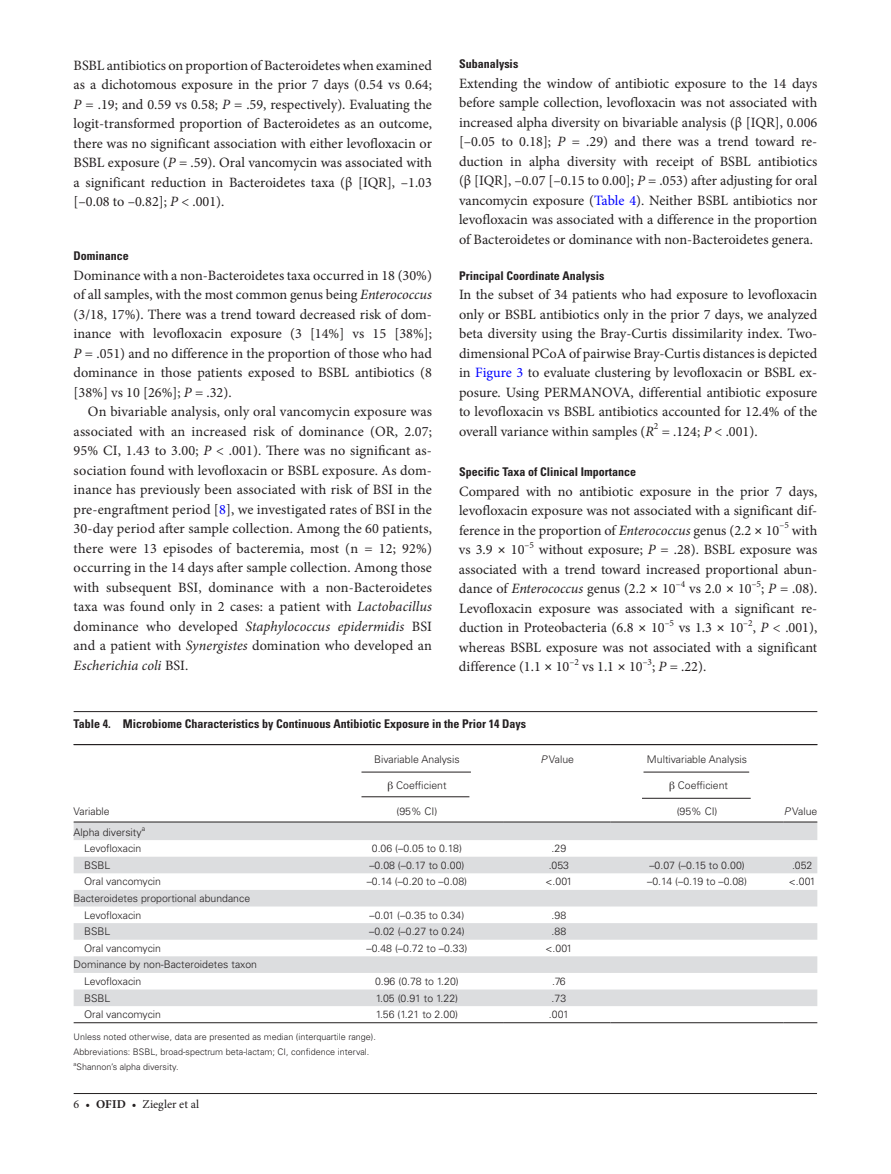
<style>
.page{position:relative;width:891px;height:1174px;background:#fff}
.page>*{position:absolute;margin:0;border:0;box-sizing:border-box;transform-origin:0 0}
.t1{font:14.25px/19.5px "Minion Pro";color:#231f20;text-align:justify}
.t2{font:700 condensed 12px "Univers LT Std";color:#231f20}
.t3{font:12px "Minion Pro";color:#231f20}
.t4{font:300 10.5px/16.6px "Univers LT Std";color:#231f20}
.t5{font:300 9px/15px "Univers LT Std";color:#231f20}
.s1{font-style:italic}
.s2{color:#00f}
.s3{font-family:"Gandhari Unicode"}
.s4{font-family:"Gandhari Unicode";font-weight:400}
.s5{font-weight:700}
</style>
<div class="page">
<hr style="left:74px;top:1093px;width:743px;height:1px;background:#231f20">
<hr style="left:74px;top:711px;width:743px;height:1px;background:#231f20">
<svg style="left:361px;top:771px;width:389px;height:2px"></svg>
<svg style="left:74px;top:823px;width:743px;height:183px;fill:#dcdddf"></svg>
<hr style="left:74px;top:744px;width:256px;height:1px;background:#231f20">
<hr style="left:330px;top:744px;width:174px;height:1px;background:#231f20">
<hr style="left:504px;top:744px;width:107px;height:1px;background:#231f20">
<hr style="left:611px;top:744px;width:173px;height:1px;background:#231f20">
<hr style="left:784px;top:744px;width:33px;height:1px;background:#231f20">
<hr style="left:330px;top:822px;width:174px;height:1px;background:#231f20">
<hr style="left:504px;top:822px;width:107px;height:1px;background:#231f20">
<hr style="left:611px;top:822px;width:173px;height:1px;background:#231f20">
<hr style="left:74px;top:1022px;width:256px;height:1px;background:#231f20">
<hr style="left:330px;top:1022px;width:174px;height:1px;background:#231f20">
<hr style="left:504px;top:1022px;width:107px;height:1px;background:#231f20">
<hr style="left:611px;top:1022px;width:173px;height:1px;background:#231f20">
<hr style="left:74px;top:822px;width:256px;height:1px;background:#231f20">
<hr style="left:784px;top:1022px;width:33px;height:1px;background:#231f20">
<hr style="left:784px;top:822px;width:33px;height:1px;background:#231f20">
<hr style="left:361px;top:772px;width:110px;height:1px;background:#231f20">
<hr style="left:644px;top:772px;width:105px;height:1px;background:#231f20">
<hr style="left:361px;top:796px;width:108px;height:1px;background:#231f20">
<hr style="left:642px;top:798px;width:109px;height:1px;background:#231f20">
<p class="t1" style="left:74px;top:55px;width:360px">BSBL antibiotics on proportion of Bacteroidetes when examined as a dichotomous exposure in the prior 7 days (0.54 vs 0.64; <span class="s1">P</span> = .19; and 0.59 vs 0.58; <span class="s1">P</span> = .59, respectively). Evaluating the logit-transformed proportion of Bacteroidetes as an outcome, there was no significant association with either levofloxacin or BSBL exposure (<span class="s1">P</span> = .59). Oral vancomycin was associated with a significant reduction in Bacteroidetes taxa (β [IQR], –1.03 [–0.08 to –0.82]; <span class="s1">P</span> &lt; .001).</p>
<p class="t2" style="left:74px;top:249px;width:57px">Dominance</p>
<p class="t1" style="left:74px;top:265px;width:360px">Dominance with a non-Bacteroidetes taxa occurred in 18 (30%) of all samples, with the most common genus being <span class="s1">Enterococcus </span>(3/18, 17%). There was a trend toward decreased risk of dom&shy;inance with levofloxacin exposure (3 [14%] vs 15 [38%]; <span class="s1">P</span> = .051) and no difference in the proportion of those who had dominance in those patients exposed to BSBL antibiotics (8 [38%] vs 10 [26%]; <span class="s1">P</span> = .32).</p>
<p class="t1" style="left:74px;top:402px;width:360px;text-indent:14px">On bivariable analysis, only oral vancomycin exposure was associated with an increased risk of dominance (OR, 2.07; 95% CI, 1.43 to 3.00; <span class="s1">P</span> &lt; .001). There was no significant as&shy;sociation found with levofloxacin or BSBL exposure. As dom&shy;inance has previously been associated with risk of BSI in the pre-engraftment period [<span class="s2">8</span>], we investigated rates of BSI in the 30-day period after sample collection. Among the 60 patients, there were 13 episodes of bacteremia, most (n = 12; 92%) occurring in the 14 days after sample collection. Among those with subsequent BSI, dominance with a non-Bacteroidetes taxa was found only in 2 cases: a patient with <span class="s1">Lactobacillus </span>dominance who developed <span class="s1">Staphylococcus epidermidis</span> BSI and a patient with <span class="s1">Synergistes</span> domination who developed an <span class="s1">Escherichia coli</span> BSI.</p>
<p class="t2" style="left:459px;top:56px;width:61px">Subanalysis</p>
<p class="t1" style="left:459px;top:73px;width:360px">Extending the window of antibiotic exposure to the 14 days before sample collection, levofloxacin was not associated with increased alpha diversity on bivariable analysis (β [IQR], 0.006 [–0.05 to 0.18]; <span class="s1">P</span> = .29) and there was a trend toward re&shy;duction in alpha diversity with receipt of BSBL antibiotics (β [IQR], –0.07 [–0.15 to 0.00]; <span class="s1">P</span> = .053) after adjusting for oral vancomycin exposure (<span class="s2">Table 4</span>). Neither BSBL antibiotics nor levofloxacin was associated with a difference in the proportion of Bacteroidetes or dominance with non-Bacteroidetes genera.</p>
<p class="t2" style="left:459px;top:268px;width:147px">Principal Coordinate Analysis</p>
<p class="t1" style="left:459px;top:285px;width:360px">In the subset of 34 patients who had exposure to levofloxacin only or BSBL antibiotics only in the prior 7 days, we analyzed beta diversity using the Bray-Curtis dissimilarity index. Two&shy;dimensional PCoA of pairwise Bray-Curtis distances is depicted in <span class="s2">Figure 3</span> to evaluate clustering by levofloxacin or BSBL ex&shy;posure. Using PERMANOVA, differential antibiotic exposure to levofloxacin vs BSBL antibiotics accounted for 12.4% of the overall variance within samples (<span class="s1">R</span><sup>2</sup> = .124; <span class="s1">P</span> &lt; .001).</p>
<p class="t2" style="left:459px;top:464px;width:179px">Specific Taxa of Clinical Importance</p>
<p class="t1" style="left:459px;top:481px;width:360px">Compared with no antibiotic exposure in the prior 7 days, levofloxacin exposure was not associated with a significant dif&shy;ference in the proportion of <span class="s1">Enterococcus</span> genus (2.2 <span class="s3">×</span> 10<sup>–5</sup> with vs 3.9 <span class="s3">×</span> 10<sup>–5</sup> without exposure; <span class="s1">P</span> = .28). BSBL exposure was associated with a trend toward increased proportional abun&shy;dance of <span class="s1">Enterococcus</span> genus (2.2 <span class="s3">×</span> 10<sup>–4</sup> vs 2.0 <span class="s3">×</span> 10<sup>–5</sup>; <span class="s1">P</span> = .08).<br>Levofloxacin exposure was associated with a significant re&shy;duction in Proteobacteria (6.8 <span class="s3">×</span> 10<sup>–5</sup> vs 1.3 <span class="s3">×</span> 10<sup>–2</sup>, <span class="s1">P</span> &lt; .001), whereas BSBL exposure was not associated with a significant difference (1.1 <span class="s3">×</span> 10<sup>–2</sup> vs 1.1 <span class="s3">×</span> 10<sup>–3</sup>; <span class="s1">P</span> = .22).</p>
<p class="t2" style="left:74px;top:717px;width:454px">Table 4. Microbiome Characteristics by Continuous Antibiotic Exposure in the Prior 14 Days</p>
<p class="t4" style="left:74px;top:802px;width:38px">Variable</p>
<p class="t4" style="left:84px;top:824px;width:63px;text-indent:-10px">Alpha diversity<sup>a<br></sup>Levofloxacin</p>
<p class="t4" style="left:374px;top:751px;width:87px">Bivariable Analysis</p>
<p class="t4" style="left:540px;top:751px;width:35px"><span class="s1">P</span> Value</p>
<p class="t4" style="left:647px;top:751px;width:102px">Multivariable Analysis</p>
<p class="t4" style="left:387px;top:777px;width:61px"><span class="s4">β</span> Coefficient</p>
<p class="t4" style="left:669px;top:777px;width:61px"><span class="s4">β</span> Coefficient</p>
<p class="t4" style="left:397px;top:802px;width:42px">(95% CI)</p>
<p class="t4" style="left:677px;top:802px;width:42px">(95% CI)</p>
<p class="t4" style="left:372px;top:840px;width:92px">0.06 (–0.05 to 0.18)</p>
<p class="t4" style="left:552px;top:840px;width:16px">.29</p>
<p class="t4" style="left:784px;top:802px;width:35px"><span class="s1">P</span> Value</p>
<p class="t4" style="left:84px;top:857px;width:28px">BSBL</p>
<p class="t4" style="left:369px;top:857px;width:97px">–0.08 (–0.17 to 0.00)</p>
<p class="t4" style="left:549px;top:857px;width:22px">.053</p>
<p class="t4" style="left:649px;top:857px;width:97px">–0.07 (–0.15 to 0.00)</p>
<p class="t4" style="left:792px;top:857px;width:22px">.052</p>
<p class="t4" style="left:84px;top:873px;width:78px">Oral vancomycin</p>
<p class="t4" style="left:367px;top:873px;width:102px">–0.14 (–0.20 to –0.08)</p>
<p class="t4" style="left:546px;top:873px;width:28px">&lt;.001</p>
<p class="t4" style="left:647px;top:873px;width:101px">–0.14 (–0.19 to –0.08)</p>
<p class="t4" style="left:789px;top:873px;width:28px">&lt;.001</p>
<p class="t4" style="left:84px;top:890px;width:168px;text-indent:-10px">Bacteroidetes proportional abundance<br>Levofloxacin</p>
<p class="t4" style="left:369px;top:907px;width:96px">–0.01 (–0.35 to 0.34)</p>
<p class="t4" style="left:552px;top:907px;width:16px">.98</p>
<p class="t4" style="left:84px;top:923px;width:28px">BSBL</p>
<p class="t4" style="left:369px;top:923px;width:97px">–0.02 (–0.27 to 0.24)</p>
<p class="t4" style="left:552px;top:923px;width:16px">.88</p>
<p class="t4" style="left:84px;top:940px;width:78px">Oral vancomycin</p>
<p class="t4" style="left:366px;top:940px;width:102px">–0.48 (–0.72 to –0.33)</p>
<p class="t4" style="left:546px;top:940px;width:28px">&lt;.001</p>
<p class="t4" style="left:84px;top:956px;width:174px;text-indent:-10px">Dominance by non-Bacteroidetes taxon<br>Levofloxacin</p>
<p class="t4" style="left:375px;top:973px;width:85px">0.96 (0.78 to 1.20)</p>
<p class="t4" style="left:552px;top:973px;width:15px">.76</p>
<p class="t4" style="left:84px;top:990px;width:28px">BSBL</p>
<p class="t4" style="left:376px;top:990px;width:84px">1.05 (0.91 to 1.22)</p>
<p class="t4" style="left:552px;top:990px;width:16px">.73</p>
<p class="t4" style="left:84px;top:1006px;width:78px">Oral vancomycin</p>
<p class="t4" style="left:376px;top:1006px;width:84px">1.56 (1.21 to 2.00)</p>
<p class="t4" style="left:549px;top:1006px;width:21px">.001</p>
<p class="t5" style="left:74px;top:1029px;width:304px">Unless noted otherwise, data are presented as median (interquartile range).<br>Abbreviations: BSBL, broad-spectrum beta-lactam; CI, confidence interval. <sup>a</sup>Shannon’s alpha diversity.</p>
<p class="t3" style="left:74px;top:1096px;width:127px">6 • <span class="s5">ofid</span> • Ziegler et al</p>
</div>
